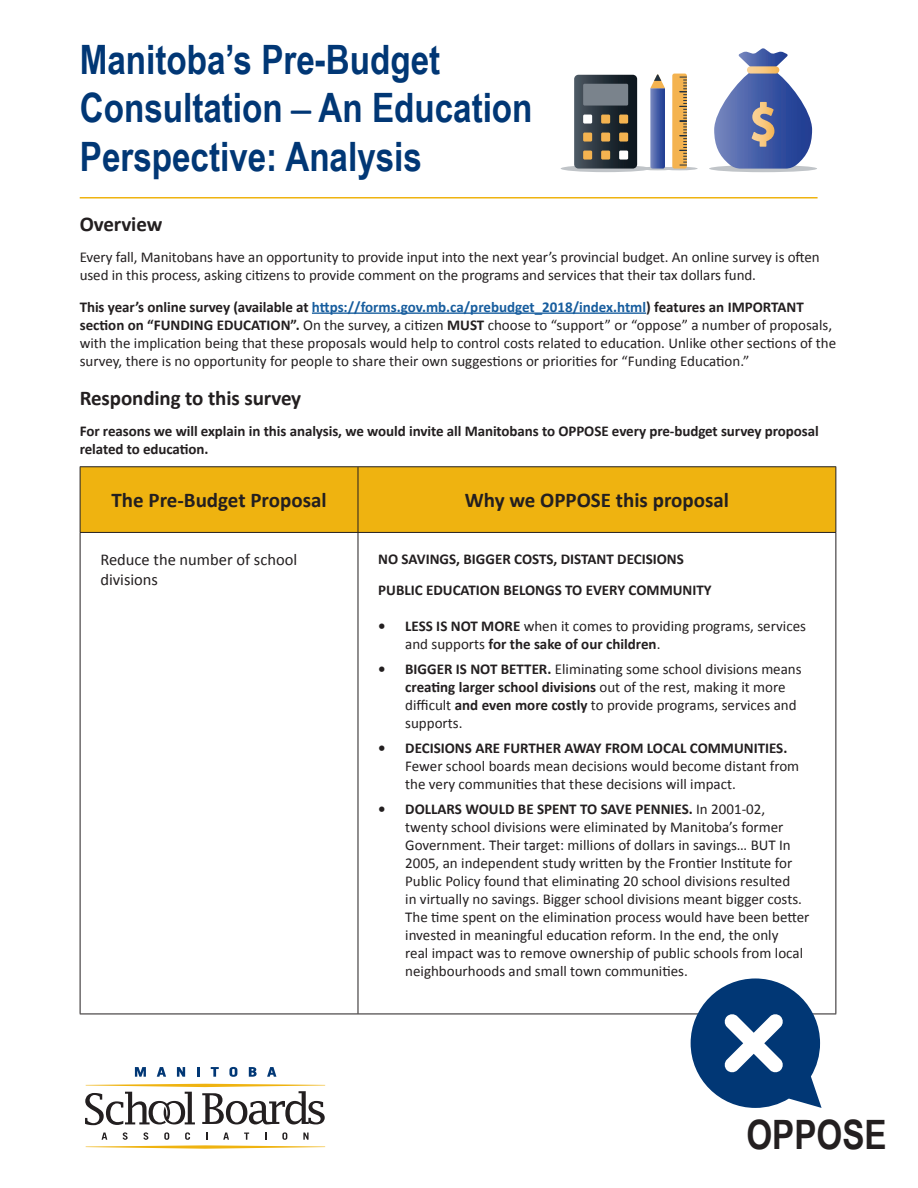
<style>
.page{position:relative;width:918px;height:1188px;background:#fff}
.page>*{position:absolute;margin:0;border:0;box-sizing:border-box;transform-origin:0 0}
.t1{font:700 40.5px/48.6px "Arial Narrow";color:#013775}
.t2{font:700 40.5px "Arial Narrow";color:#231f20}
.t3{font:700 21px "Calibri";letter-spacing:-.005em;color:#231f20}
.t4{font:16.5px/19.8px "Calibri";color:#231f20}
.t5{font:15px/18px "Calibri";color:#231f20}
.t6{font:700 15px/18px "Calibri";letter-spacing:-.005em;color:#231f20}
.s1{font-family:"Calibri";font-weight:400}
.s2{font-weight:700}
.s3{font-weight:700;color:#175d9e}
</style>
<div class="page">
<div style="left:81px;top:467px;width:755px;height:65px;background:#efb310"></div>
<hr style="left:80px;top:533px;width:1px;height:481px;background:#231f20">
<hr style="left:358px;top:533px;width:1px;height:481px;background:#231f20">
<hr style="left:836px;top:533px;width:1px;height:481px;background:#231f20">
<hr style="left:80px;top:1014px;width:278px;height:1px;background:#231f20">
<hr style="left:358px;top:1014px;width:478px;height:1px;background:#231f20">
<hr style="left:358px;top:467px;width:1px;height:65px;background:#231f20">
<hr style="left:80px;top:466px;width:278px;height:1px;background:#231f20">
<hr style="left:80px;top:467px;width:1px;height:65px;background:#231f20">
<hr style="left:358px;top:466px;width:478px;height:1px;background:#231f20">
<hr style="left:836px;top:467px;width:1px;height:65px;background:#231f20">
<hr style="left:80px;top:532px;width:278px;height:1px;background:#231f20">
<hr style="left:358px;top:532px;width:478px;height:1px;background:#231f20">
<div style="left:709px;top:165px;width:108px;height:7px;background:#c0c4c8;border-radius:50%"></div>
<hr style="left:662px;top:167px;width:36px;height:3px;background:#c0c4c8;border-radius:50%">
<hr style="left:640px;top:167px;width:36px;height:3px;background:#c0c4c8;border-radius:50%">
<div style="left:561px;top:165px;width:90px;height:7px;background:#c0c4c8;border-radius:50%"></div>
<div style="left:672px;top:74px;width:15px;height:95px;background:#f4b350;border-radius:2px"></div>
<svg style="left:680px;top:77px;width:7px;height:89px"></svg>
<svg style="left:650px;top:74px;width:15px;height:95px"></svg>
<svg style="left:574px;top:75px;width:63px;height:94px"></svg>
<div style="left:583px;top:151px;width:9px;height:9px;background:#f4b350"></div>
<div style="left:601px;top:151px;width:9px;height:9px;background:#f4b350"></div>
<div style="left:619px;top:151px;width:9px;height:9px;background:#fff"></div>
<div style="left:583px;top:133px;width:9px;height:9px;background:#f4b350"></div>
<div style="left:601px;top:133px;width:9px;height:9px;background:#f4b350"></div>
<div style="left:619px;top:133px;width:9px;height:9px;background:#f4b350"></div>
<div style="left:583px;top:115px;width:9px;height:9px;background:#fff"></div>
<div style="left:601px;top:115px;width:9px;height:9px;background:#f4b350"></div>
<div style="left:619px;top:115px;width:9px;height:9px;background:#f4b350"></div>
<div style="left:583px;top:84px;width:45px;height:22px;background:#7a838c"></div>
<svg style="left:714px;top:48px;width:98px;height:121px"></svg>
<svg style="left:747px;top:66px;width:32px;height:8px"></svg>
<svg style="left:135px;top:1067px;width:11px;height:10px"></svg>
<svg style="left:157px;top:1067px;width:9px;height:10px"></svg>
<svg style="left:177px;top:1067px;width:8px;height:10px"></svg>
<svg style="left:197px;top:1067px;width:3px;height:10px"></svg>
<svg style="left:211px;top:1067px;width:8px;height:10px"></svg>
<svg style="left:229px;top:1067px;width:8px;height:10px"></svg>
<svg style="left:249px;top:1067px;width:8px;height:10px"></svg>
<svg style="left:267px;top:1067px;width:9px;height:10px"></svg>
<svg style="left:86px;top:1132px;width:239px;height:17px"></svg>
<svg style="left:85px;top:1084px;width:240px;height:41px"></svg>
<hr style="left:312px;top:312px;width:334px;height:2px;background:#175d9e">
<hr style="left:80px;top:197px;width:738px;height:2px;background:#efb310">
<svg style="left:691px;top:978px;width:131px;height:130px"></svg>
<p class="t1" style="left:80px;top:33px;width:454px">Manitoba’s Pre-Budget<br>Consultation <span class="s1">̶</span>An Education<br>Perspective: Analysis</p>
<p class="t3" style="left:80px;top:210px;width:84px">Overview</p>
<p class="t5" style="left:80px;top:248px;width:742px">Every fall, Manitobans have an opportunity to provide input into the next year’s provincial budget. An online survey is often used in this process, asking citizens to provide comment on the programs and services that their tax dollars fund.</p>
<p class="t5" style="left:80px;top:298px;width:758px"><span class="s2">This year’s online survey (available at</span> <span class="s3">https://forms.gov.mb.ca/prebudget_2018/index.html</span><span class="s2">) features an IMPORTANT section on “FUNDING EDUCATION”.</span> On the survey, a citizen <span class="s2">MUST</span> choose to “support” or “oppose” a number of proposals, with the implication being that these proposals would help to control costs related to education. Unlike other sections of the survey, there is no opportunity for people to share their own suggestions or priorities for “Funding Education.”</p>
<p class="t3" style="left:80px;top:384px;width:223px">Responding to this survey</p>
<p class="t6" style="left:80px;top:422px;width:741px">For reasons we will explain in this analysis, we would invite all Manitobans to OPPOSE every pre-budget survey proposal related to education.</p>
<p class="t3" style="left:112px;top:487px;width:217px">The Pre-Budget Proposal</p>
<p class="t3" style="left:465px;top:487px;width:266px">Why we OPPOSE this proposal</p>
<p class="t4" style="left:100px;top:550px;width:198px">Reduce the number of school divisions</p>
<p class="t6" style="left:378px;top:550px;width:307px">NO SAVINGS, BIGGER COSTS, DISTANT DECISIONS</p>
<p class="t6" style="left:378px;top:581px;width:335px">PUBLIC EDUCATION BELONGS TO EVERY COMMUNITY</p>
<p class="t5" style="left:405px;top:618px;width:402px;text-indent:-27px"><span class="s2">• LESS IS NOT MORE</span> when it comes to providing programs, services and supports <span class="s2">for the sake of our children</span>.</p>
<p class="t5" style="left:405px;top:660px;width:398px;text-indent:-27px"><span class="s2">• BIGGER IS NOT BETTER.</span> Eliminating some school divisions means <span class="s2">creating larger school divisions</span> out of the rest, making it more difficult <span class="s2">and even more costly</span> to provide programs, services and supports.</p>
<p class="t5" style="left:405px;top:739px;width:396px;text-indent:-27px"><span class="s2">• DECISIONS ARE FURTHER AWAY FROM LOCAL COMMUNITIES.<br></span>Fewer school boards mean decisions would become distant from the very communities that these decisions will impact.</p>
<p class="t5" style="left:405px;top:800px;width:406px;text-indent:-27px"><span class="s2">• DOLLARS WOULD BE SPENT TO SAVE PENNIES.</span> In 2001-02, twenty school divisions were eliminated by Manitoba’s former Government. Their target: millions of dollars in savings… BUT In 2005, an independent study written by the Frontier Institute for Public Policy found that eliminating 20 school divisions resulted<br>in virtually no savings. Bigger school divisions meant bigger costs.<br>The time spent on the elimination process would have been better invested in meaningful education reform. In the end, the only<br>real impact was to remove ownership of public schools from local neighbourhoods and small town communities.</p>
<p class="t2" style="left:746px;top:1104px;width:142px">OPPOSE</p>
</div>
